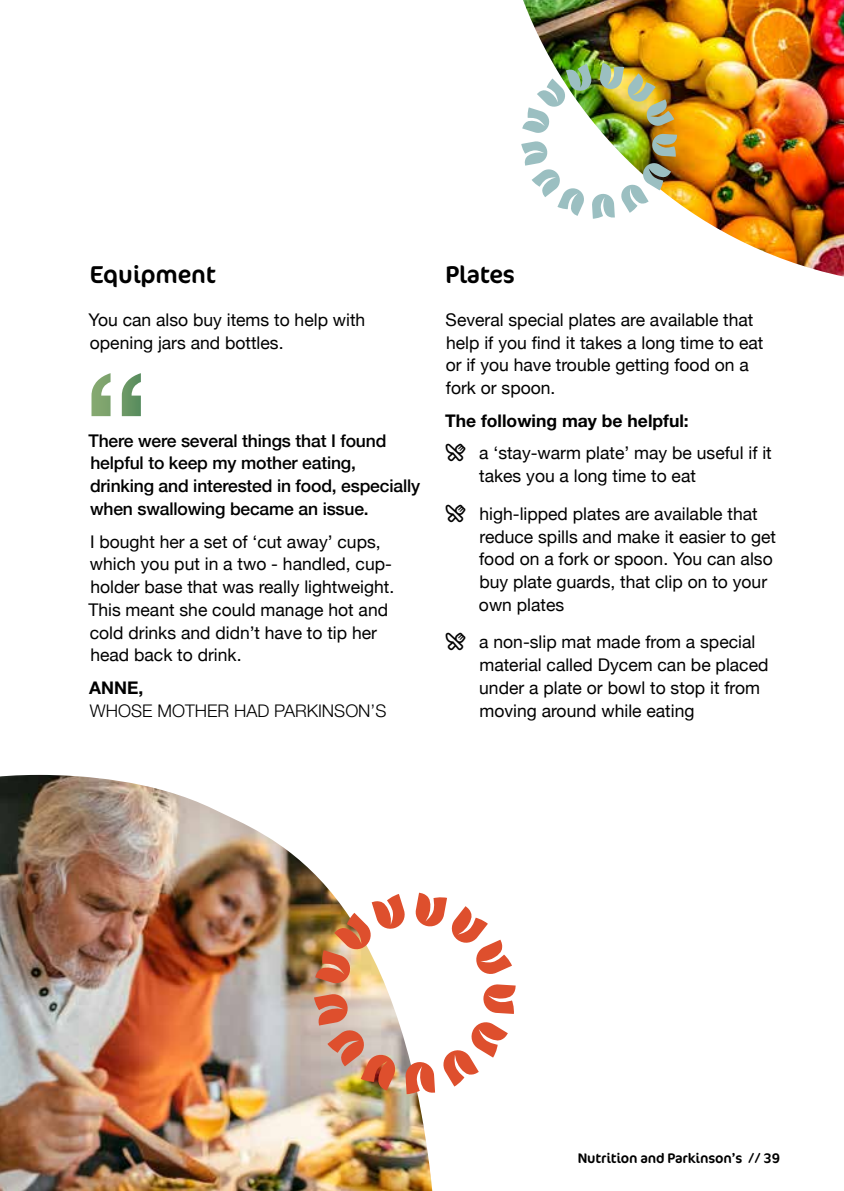
<style>
.page{position:relative;width:844px;height:1191px;background:#fff}
.page>*{position:absolute;margin:0;border:0;box-sizing:border-box;transform-origin:0 0}
.t1{font:500 152.25px "Helvetica Neue";color:#fff}
.t2{font:24.5px "Cocon";letter-spacing:-.01em;color:#000}
.t3{font:17.5px/22.8px "Helvetica Neue";color:#000}
.t4{font:500 17.5px/22.8px "Helvetica Neue";letter-spacing:-.01em;color:#000}
.t5{font:700 17.5px "Helvetica Neue";color:#000}
.t6{font:300 17.5px "Helvetica Neue";color:#000}
.t7{font:14px "Cocon Pro";letter-spacing:-.01em;color:#000}
</style>
<div class="page">
<img style="left:523px;top:0;width:320px;height:277px">
<svg style="left:521px;top:141px;width:64px;height:75px"></svg>
<svg style="left:522px;top:64px;width:70px;height:70px"></svg>
<img style="left:599px;top:63px;width:75px;height:64px">
<img style="left:620px;top:134px;width:57px;height:79px">
<svg style="left:591px;top:193px;width:23px;height:26px"></svg>
<img style="left:0;top:775px;width:432px;height:416px">
<img style="left:314px;top:993px;width:82px;height:97px">
<img style="left:315px;top:894px;width:91px;height:90px">
<svg style="left:414px;top:892px;width:98px;height:83px"></svg>
<svg style="left:483px;top:984px;width:32px;height:30px"></svg>
<svg style="left:443px;top:1022px;width:64px;height:64px"></svg>
<svg style="left:405px;top:1061px;width:30px;height:33px"></svg>
<h2 class="t2" style="left:90px;top:260px;width:127px">Equipment</h2>
<p class="t3" style="left:89px;top:309px;width:278px">You can also buy items to help with opening jars and bottles.</p>
<h1 class="t1" style="left:82px;top:305px;width:69px">“</h1>
<p class="t4" style="left:88px;top:427px;width:333px">There were several things that I found helpful to keep my mother eating, drinking and interested in food, especially when swallowing became an issue.</p>
<p class="t3" style="left:88px;top:531px;width:307px">I bought her a set of ‘cut away’ cups, which you put in a two - handled, cup&shy;holder base that was really lightweight.<br>This meant she could manage hot and cold drinks and didn’t have to tip her head back to drink.</p>
<p class="t5" style="left:89px;top:677px;width:56px">ANNE,</p>
<p class="t6" style="left:90px;top:700px;width:298px">WHOSE MOTHER HAD PARKINSON’S</p>
<h2 class="t2" style="left:445px;top:260px;width:71px">Plates</h2>
<p class="t3" style="left:445px;top:309px;width:319px">Several special plates are available that help if you find it takes a long time to eat or if you have trouble getting food on a fork or spoon.</p>
<p class="t5" style="left:445px;top:409px;width:245px">The following may be helpful:</p>
<p class="t3" style="left:479px;top:443px;width:294px">a ‘stay-warm plate’ may be useful if it takes you a long time to eat</p>
<p class="t3" style="left:479px;top:503px;width:298px">high-lipped plates are available that reduce spills and make it easier to get food on a fork or spoon. You can also buy plate guards, that clip on to your own plates</p>
<p class="t3" style="left:479px;top:632px;width:291px">a non-slip mat made from a special material called Dycem can be placed under a plate or bowl to stop it from moving around while eating</p>
<p class="t7" style="left:577px;top:1148px;width:204px">Nutrition and Parkinson’s // 39</p>
</div>
